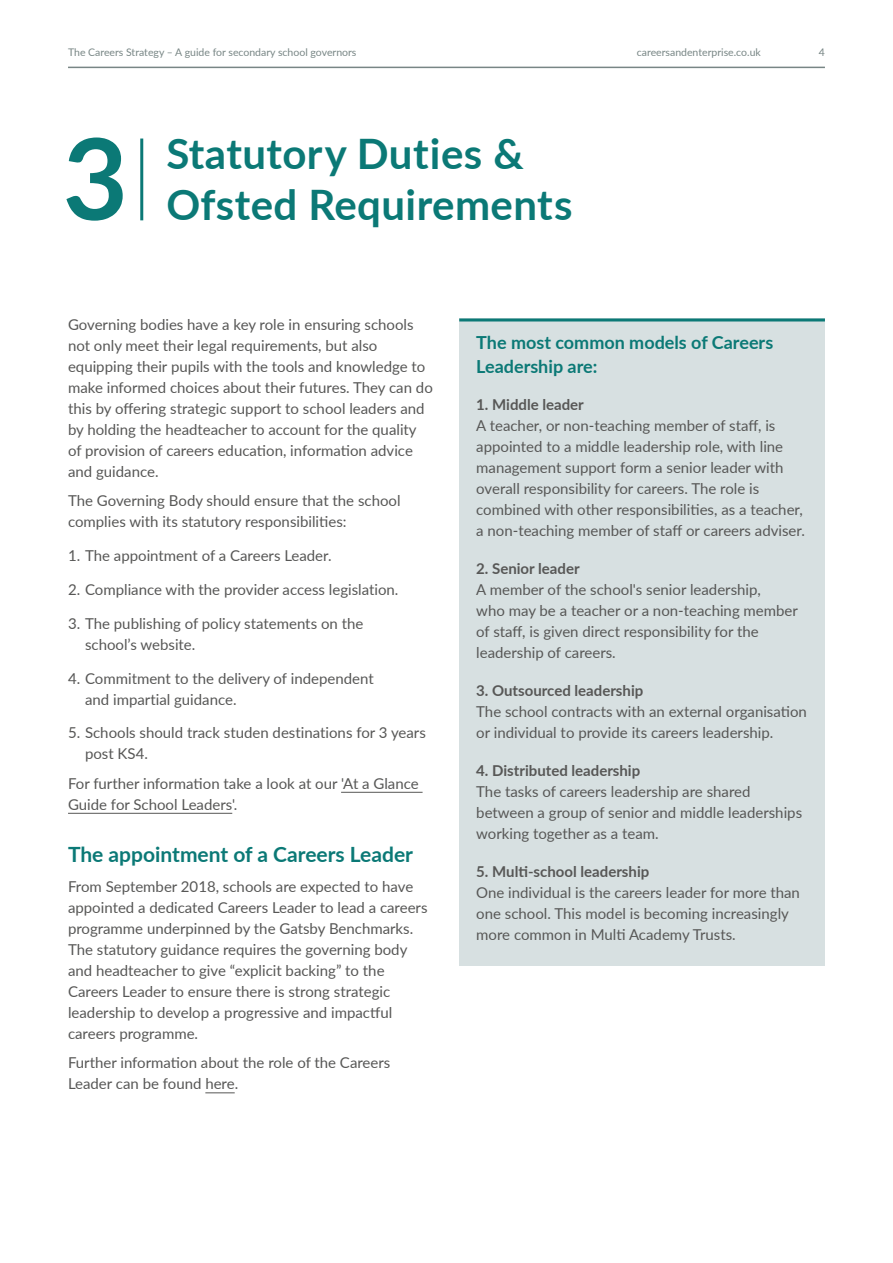
<style>
.page{position:relative;width:893px;height:1263px;background:#fff}
.page>*{position:absolute;margin:0;border:0;box-sizing:border-box;transform-origin:0 0}
.t1{font:700 112.5px "Lato";color:#0b7976}
.t2{font:700 42px "Lato";letter-spacing:.01em;color:#0b7976}
.t3{font:700 21px "Lato";color:#0b7976}
.t4{font:700 18px/24px "Lato";color:#0b7976}
.t5{font:15px/21px "Lato";color:#575756}
.t6{font:700 15px "Lato";color:#575756}
.t7{font:10.5px "Lato";color:#788685}
</style>
<div class="page">
<hr style="left:341px;top:792px;width:82px;height:1px;background:#575756">
<hr style="left:68px;top:813px;width:164px;height:1px;background:#575756">
<hr style="left:205px;top:1092px;width:30px;height:1px;background:#575756">
<div style="left:459px;top:318px;width:366px;height:647px;background:#d7e0e1"></div>
<hr style="left:459px;top:318px;width:366px;height:3px;background:#0b7976">
<hr style="left:140px;top:139px;width:3px;height:81px;background:#0b7976">
<hr style="left:68px;top:67px;width:757px;height:1px;background:#788685">
<p class="t7" style="left:68px;top:44px;width:290px">The Careers Strategy – A guide for secondary school governors</p>
<p class="t7" style="left:637px;top:44px;width:125px">careersandenterprise.co.uk</p>
<p class="t7" style="left:819px;top:44px;width:8px">4</p>
<h1 class="t1" style="left:63px;top:96px;width:67px">3</h1>
<h2 class="t2" style="left:166px;top:123px;width:359px">Statutory Duties &amp;</h2>
<h2 class="t2" style="left:166px;top:174px;width:408px">Ofsted Requirements</h2>
<p class="t5" style="left:68px;top:313px;width:366px">Governing bodies have a key role in ensuring schools not only meet their legal requirements, but also equipping their pupils with the tools and knowledge to make informed choices about their futures. They can do this by offering strategic support to school leaders and by holding the headteacher to account for the quality of provision of careers education, information advice and guidance.</p>
<p class="t5" style="left:68px;top:490px;width:334px">The Governing Body should ensure that the school complies with its statutory responsibilities:</p>
<p class="t5" style="left:68px;top:545px;width:265px">1. The appointment of a Careers Leader.</p>
<p class="t5" style="left:68px;top:578px;width:332px">2. Compliance with the provider access legislation.</p>
<p class="t5" style="left:85px;top:612px;width:280px;text-indent:-17px">3. The publishing of policy statements on the school’s website.</p>
<p class="t5" style="left:85px;top:667px;width:290px;text-indent:-17px">4. Commitment to the delivery of independent and impartial guidance.</p>
<p class="t5" style="left:85px;top:722px;width:342px;text-indent:-17px">5. Schools should track studen destinations for 3 years post KS4.</p>
<p class="t5" style="left:68px;top:772px;width:352px">For further information take a look at our 'At a Glance<br>Guide for School Leaders'.</p>
<h3 class="t3" style="left:68px;top:839px;width:347px">The appointment of a Careers Leader</h3>
<p class="t5" style="left:68px;top:875px;width:361px">From September 2018, schools are expected to have appointed a dedicated Careers Leader to lead a careers programme underpinned by the Gatsby Benchmarks.<br>The statutory guidance requires the governing body and headteacher to give “explicit backing” to the Careers Leader to ensure there is strong strategic leadership to develop a progressive and impactful careers programme.</p>
<p class="t5" style="left:68px;top:1052px;width:324px">Further information about the role of the Careers<br>Leader can be found here.</p>
<p class="t4" style="left:476px;top:330px;width:298px">The most common models of Careers<br>Leadership are:</p>
<p class="t6" style="left:476px;top:393px;width:109px">1. Middle leader</p>
<p class="t5" style="left:476px;top:414px;width:330px">A teacher, or non-teaching member of staff, is appointed to a middle leadership role, with line management support form a senior leader with overall responsibility for careers. The role is combined with other responsibilities, as a teacher, a non-teaching member of staff or careers adviser.</p>
<p class="t6" style="left:476px;top:557px;width:105px">2. Senior leader</p>
<p class="t5" style="left:476px;top:578px;width:323px">A member of the school's senior leadership,<br>who may be a teacher or a non-teaching member of staff, is given direct responsibility for the leadership of careers.</p>
<p class="t6" style="left:476px;top:679px;width:169px">3. Outsourced leadership</p>
<p class="t5" style="left:476px;top:700px;width:332px">The school contracts with an external organisation or individual to provide its careers leadership.</p>
<p class="t6" style="left:476px;top:759px;width:166px">4. Distributed leadership</p>
<p class="t5" style="left:476px;top:780px;width:327px">The tasks of careers leadership are shared between a group of senior and middle leaderships working together as a team.</p>
<p class="t6" style="left:476px;top:860px;width:175px">5. Multi-school leadership</p>
<p class="t5" style="left:476px;top:881px;width:325px">One individual is the careers leader for more than one school. This model is becoming increasingly more common in Multi Academy Trusts.</p>
</div>
